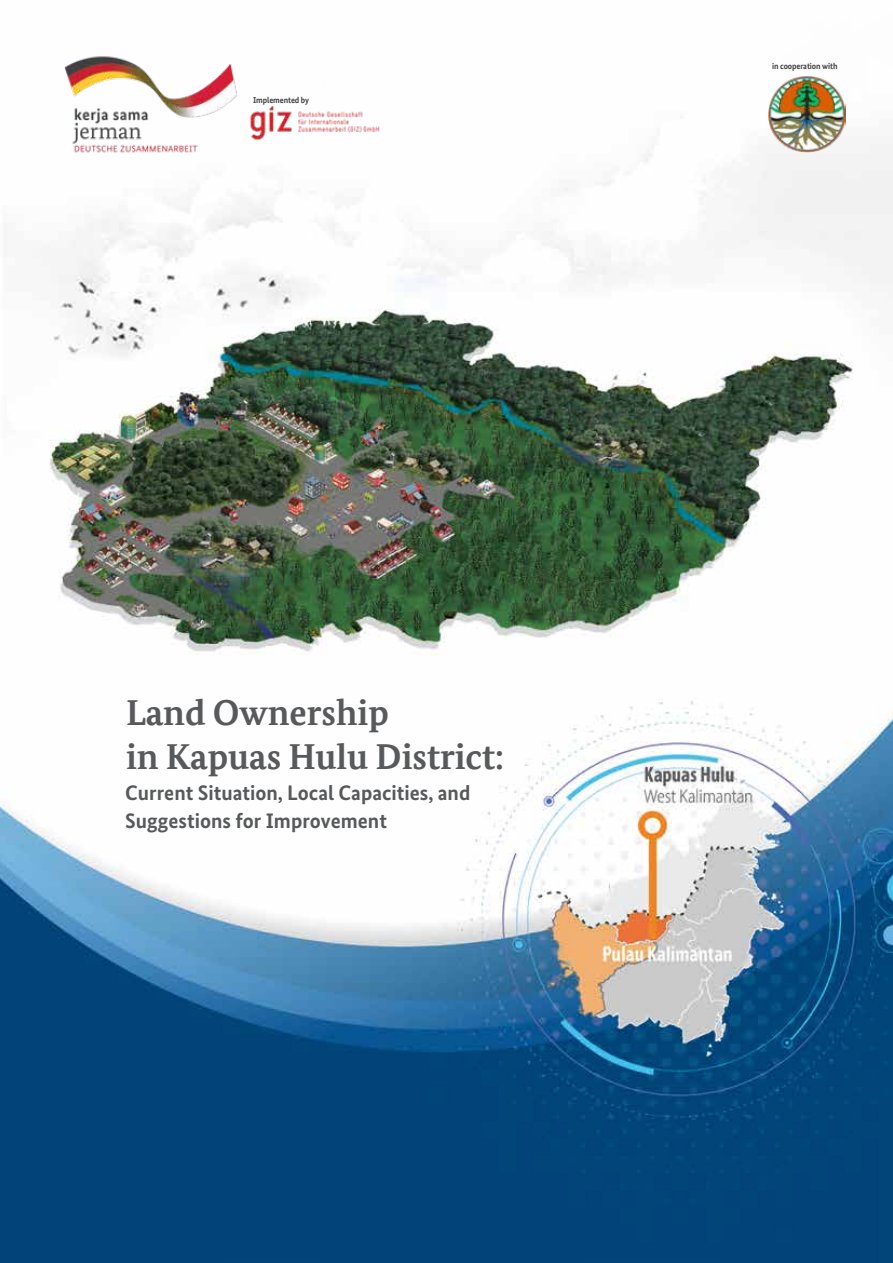
<style>
.page{position:relative;width:893px;height:1263px;background:#fff}
.page>*{position:absolute;margin:0;border:0;box-sizing:border-box;transform-origin:0 0}
.t1{font:700 36px/43.5px "Bundes Serif";color:#58595b}
.t2{font:700 21px/28.5px "Bundes Sans";color:#58595b}
.t3{font:700 8.7px "Bundes Sans Office";letter-spacing:-.01em;color:#414042;scale:.95 1}
</style>
<div class="page">
<img style="left:0;top:103px;width:893px;height:1160px">
<img style="left:51px;top:56px;width:341px;height:135px">
<img style="left:769px;top:76px;width:76px;height:76px">
<p class="t3" style="left:253px;top:95px;width:61px">Implemented by</p>
<h1 class="t1" style="left:126px;top:691px;width:379px">Land Ownership<br>in Kapuas Hulu District:</h1>
<p class="t2" style="left:125px;top:778px;width:347px">Current Situation, Local Capacities, and<br>Suggestions for Improvement</p>
<p class="t3" style="left:772px;top:61px;width:71px">in cooperation with</p>
</div>
